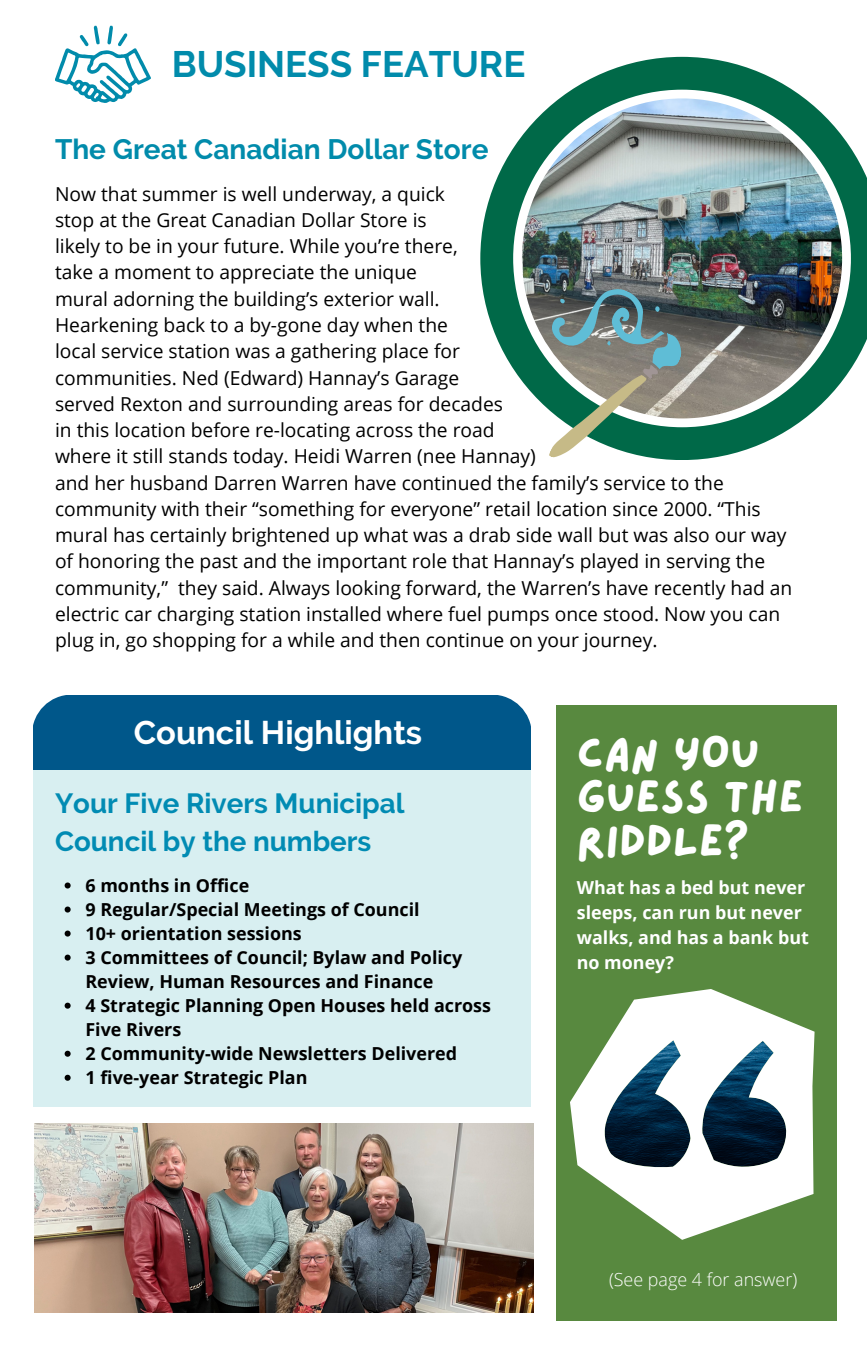
<style>
.page{position:relative;width:867px;height:1355px;background:#fff}
.page>*{position:absolute;margin:0;border:0;box-sizing:border-box;transform-origin:0 0}
.t1{font:45.85px/44.3px "Lazydog";color:#fff}
.t2{font:700 36.57px "Raleway";color:#018bab}
.t3{font:700 32.73px "Raleway";color:#fff}
.t4{font:700 28px "Raleway";color:#018bab}
.t5{font:700 27.65px/38.1px "Raleway";color:#018bb3}
.t6{font:19.25px/26.2px "Open Sans";color:#000}
.t7{font:700 17.85px/24px "Open Sans";color:#000}
.t8{font:700 17.85px/24.8px "Open Sans";color:#fff}
.t9{font:300 17.85px "Open Sans";color:#fff}
</style>
<div class="page">
<div style="left:556px;top:705px;width:280px;height:615px;background:#58893f"></div>
<img style="left:480px;top:57px;width:386px;height:403px">
<svg style="left:55px;top:26px;width:96px;height:77px"></svg>
<div style="left:34px;top:695px;width:496px;height:74px;background:#00578a"></div>
<div style="left:34px;top:770px;width:496px;height:336px;background:#d8eff1"></div>
<img style="left:35px;top:1123px;width:498px;height:189px">
<svg style="left:570px;top:989px;width:244px;height:250px;fill:#fff"></svg>
<svg style="left:545px;top:269px;width:142px;height:191px;background:#738d84"></svg>
<svg style="left:65px;top:882px;width:6px;height:6px"></svg>
<svg style="left:65px;top:906px;width:6px;height:6px"></svg>
<svg style="left:65px;top:930px;width:6px;height:6px"></svg>
<svg style="left:65px;top:954px;width:6px;height:6px"></svg>
<svg style="left:65px;top:1002px;width:6px;height:6px"></svg>
<svg style="left:65px;top:1050px;width:6px;height:6px"></svg>
<svg style="left:65px;top:1074px;width:6px;height:6px"></svg>
<p class="t2" style="left:172px;top:43px;width:355px">BUSINESS FEATURE</p>
<p class="t4" style="left:55px;top:132px;width:435px">The Great Canadian Dollar Store</p>
<p class="t6" style="left:55px;top:180px;width:391px">Now that summer is well underway, a quick</p>
<p class="t6" style="left:55px;top:206px;width:373px">stop at the Great Canadian Dollar Store is</p>
<p class="t6" style="left:55px;top:233px;width:404px">likely to be in your future. While you’re there,</p>
<p class="t6" style="left:55px;top:259px;width:363px">take a moment to appreciate the unique</p>
<p class="t6" style="left:55px;top:285px;width:386px">mural adorning the building’s exterior wall.</p>
<p class="t6" style="left:55px;top:311px;width:394px">Hearkening back to a by-gone day when the</p>
<p class="t6" style="left:55px;top:338px;width:406px">local service station was a gathering place for</p>
<p class="t6" style="left:55px;top:364px;width:405px">communities. Ned (Edward) Hannay’s Garage</p>
<p class="t6" style="left:55px;top:390px;width:449px">served Rexton and surrounding areas for decades</p>
<p class="t6" style="left:55px;top:416px;width:441px">in this location before re-locating across the road</p>
<p class="t6" style="left:55px;top:443px;width:482px">where it still stands today. Heidi Warren (nee Hannay)</p>
<p class="t6" style="left:55px;top:469px;width:738px">and her husband Darren Warren have continued the family’s service to the community with their “something for everyone” retail location since 2000. “This mural has certainly brightened up what was a drab side wall but was also our way of honoring the past and the important role that Hannay’s played in serving the community,” they said. Always looking forward, the Warren’s have recently had an electric car charging station installed where fuel pumps once stood. Now you can plug in, go shopping for a while and then continue on your journey.</p>
<p class="t3" style="left:134px;top:713px;width:290px">Council Highlights</p>
<p class="t5" style="left:55px;top:784px;width:351px">Your Five Rivers Municipal<br>Council by the numbers</p>
<p class="t7" style="left:85px;top:873px;width:165px">6 months in Office</p>
<p class="t7" style="left:85px;top:897px;width:335px">9 Regular/Special Meetings of Council</p>
<p class="t7" style="left:85px;top:921px;width:218px">10+ orientation sessions</p>
<p class="t7" style="left:85px;top:945px;width:378px">3 Committees of Council; Bylaw and Policy<br>Review, Human Resources and Finance</p>
<p class="t7" style="left:85px;top:993px;width:407px">4 Strategic Planning Open Houses held across<br>Five Rivers</p>
<p class="t7" style="left:85px;top:1041px;width:373px">2 Community-wide Newsletters Delivered</p>
<p class="t7" style="left:85px;top:1065px;width:223px">1 five-year Strategic Plan</p>
<p class="t1" style="left:576px;top:733px;width:228px">CAN YOU<br>GUESS THE<br>RIDDLE?</p>
<p class="t8" style="left:576px;top:874px;width:233px">What has a bed but never sleeps, can run but never walks, and has a bank but no money?</p>
<p class="t9" style="left:608px;top:1267px;width:190px">(See page 4 for answer)</p>
</div>
